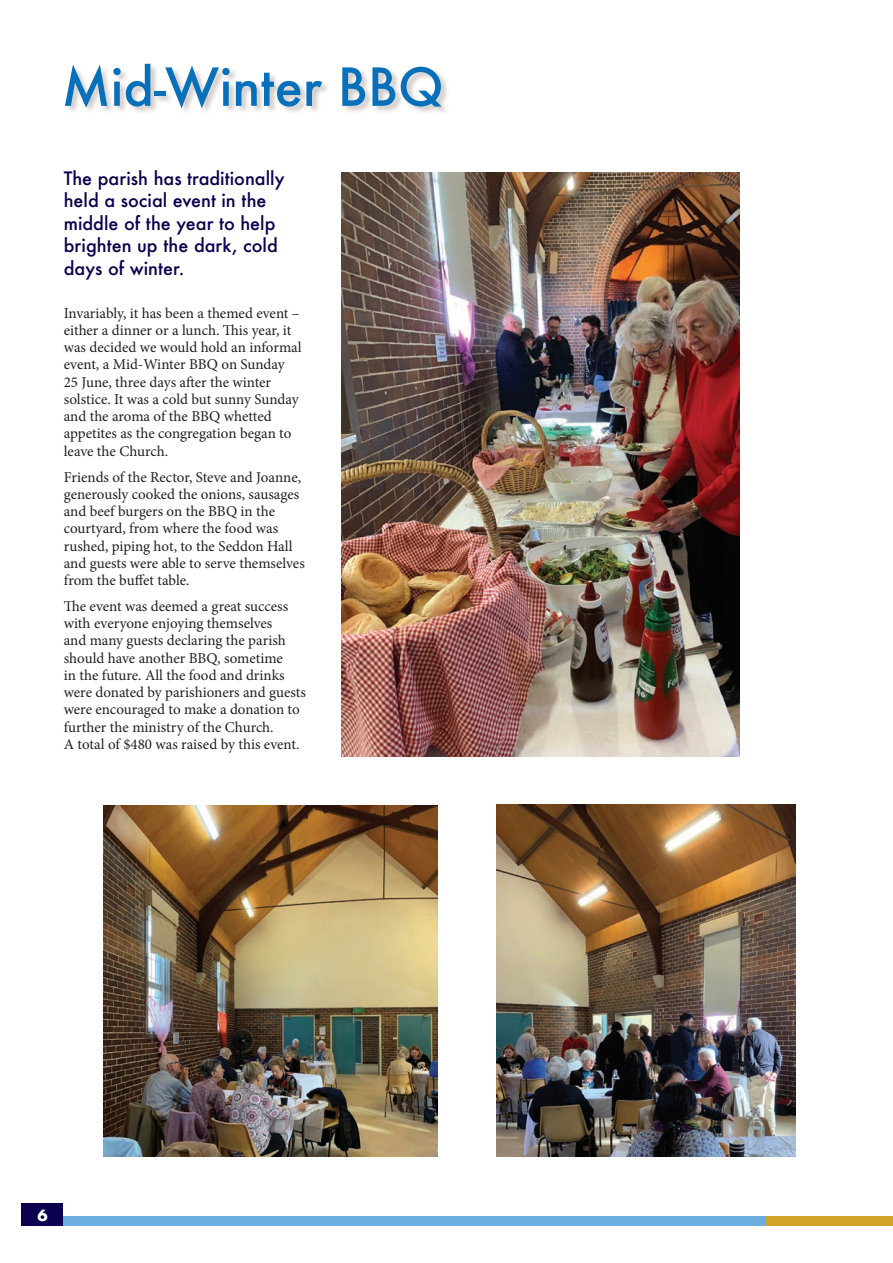
<style>
.page{position:relative;width:893px;height:1263px;background:#fff}
.page>*{position:absolute;margin:0;border:0;box-sizing:border-box;transform-origin:0 0}
.t1{font:500 51px "Futura";color:#0770ba}
.t2{font:500 18px/22.5px "Futura";color:#0a024e}
.t3{font:15px/17.2px "Minion Pro";letter-spacing:-.005em;color:#231f20}
.t4{font:700 15px "Futura";color:#fff}
</style>
<div class="page">
<div style="left:21px;top:1216px;width:872px;height:9px;background:#6caddf"></div>
<div style="left:766px;top:1216px;width:127px;height:9px;background:#d2a229"></div>
<div style="left:21px;top:1203px;width:42px;height:22px;background:#0a024e"></div>
<div style="left:65px;top:64px;width:385px;height:53px;background:#c2bab7;opacity:.75"></div>
<img style="left:496px;top:804px;width:299px;height:352px">
<img style="left:103px;top:805px;width:334px;height:351px">
<img style="left:342px;top:173px;width:397px;height:584px">
<h1 class="t1" style="left:62px;top:52px;width:383px">Mid-Winter BBQ</h1>
<p class="t2" style="left:64px;top:167px;width:222px">The parish has traditionally held a social event in the middle of the year to help brighten up the dark, cold days of winter.</p>
<p class="t3" style="left:64px;top:304px;width:239px">Invariably, it has been a themed event – either a dinner or a lunch. This year, it was decided we would hold an informal event, a Mid-Winter BBQ on Sunday 25 June, three days after the winter solstice. It was a cold but sunny Sunday and the aroma of the BBQ whetted appetites as the congregation began to leave the Church.</p>
<p class="t3" style="left:64px;top:468px;width:243px">Friends of the Rector, Steve and Joanne, generously cooked the onions, sausages and beef burgers on the BBQ in the courtyard, from where the food was rushed, piping hot, to the Seddon Hall and guests were able to serve themselves from the buffet table.</p>
<p class="t3" style="left:64px;top:597px;width:244px">The event was deemed a great success with everyone enjoying themselves<br>and many guests declaring the parish should have another BBQ, sometime<br>in the future. All the food and drinks were donated by parishioners and guests were encouraged to make a donation to further the ministry of the Church.<br>A total of $480 was raised by this event.</p>
<p class="t4" style="left:37px;top:1204px;width:12px">6</p>
</div>
